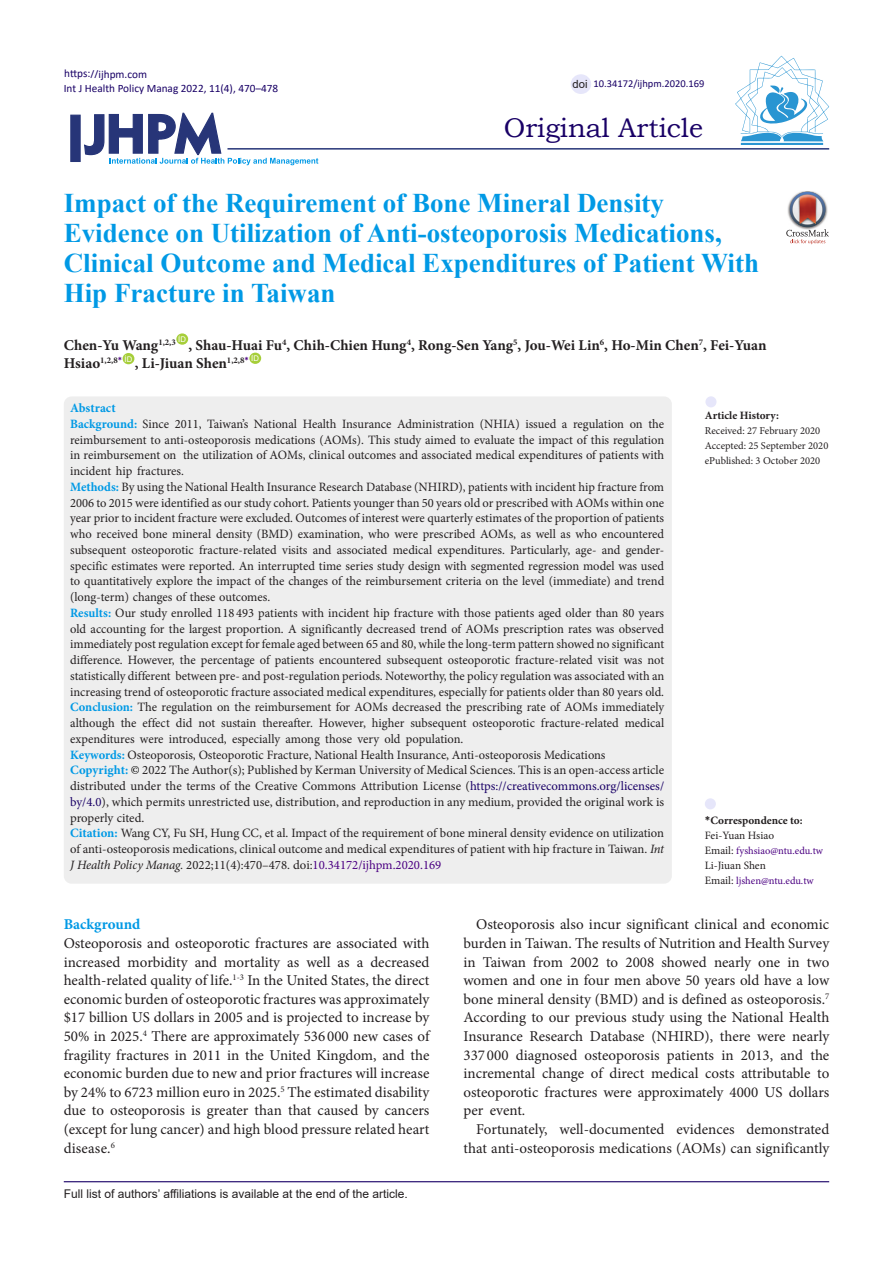
<style>
.page{position:relative;width:893px;height:1263px;background:#fff}
.page>*{position:absolute;margin:0;border:0;box-sizing:border-box;transform-origin:0 0}
.Default{font:700 27px/30px "Times New Roman";color:#0099e5}
.t1{font:27px "Bookman Old Style";color:#190066}
.desc2{font:15px/18.6px "Minion Pro";color:#231f20;text-align:justify}
.Default-2{font:700 15px "Minion Pro";letter-spacing:-.005em;color:#231f20}
.heading_1{font:700 15px "Minion Pro";color:#0099e5}
.Default-3{font:12.75px/15.8px "Minion Pro";color:#231f20;text-align:justify}
.Default-4{font:700 12.75px "Minion Pro";color:#0099e5}
.t2{font:12px "Arial";color:#231f20}
.t3{font:11.25px "Calibri";color:#190066}
.t4{font:700 11.25px "Minion Pro";color:#231f20}
.t5{font:11.25px "Minion Pro";letter-spacing:-.005em;color:#231f20}
.t6{font:11.25px "Arial";color:#231f20}
.t7{font:10.5px "Minion Pro";color:#231f20}
.t8{font:10.5px "Minion Pro";color:#4b0082}
.t9{font:10.5px "Calibri";color:#190066}
.t10{font:7.8px "Arial";color:#fff}
.s1{font-weight:700;color:#0099e5}
.s2{color:#000}
.s3{color:#190066}
.s4{font-style:italic}
.s5{color:#4b0082}
.s6{font-family:"Calibri"}
.s7{font-size:11.25px;color:#231f20}
</style>
<div class="page">
<svg style="left:84px;top:112px;width:234px;height:53px"></svg>
<div style="left:70px;top:115px;width:11px;height:47px;background:#273578;border:1px solid #273578"></div>
<div style="left:176px;top:333px;width:12px;height:12px;background:#a6ce39;border-radius:50%"></div>
<div style="left:123px;top:353px;width:11px;height:11px;background:#a6ce39;border-radius:50%"></div>
<div style="left:249px;top:353px;width:12px;height:11px;background:#a6ce39;border-radius:50%"></div>
<hr style="left:227px;top:148px;width:602px;height:2px;background:#273578">
<div style="left:64px;top:396px;width:608px;height:488px;background:#eee;border-radius:8px"></div>
<div style="left:705px;top:798px;width:11px;height:11px;background:#e6e6fa;border-radius:50%"></div>
<div style="left:705px;top:396px;width:11px;height:11px;background:#e6e6fa;border-radius:50%"></div>
<hr style="left:64px;top:1181px;width:765px;height:1px;background:#190066">
<hr style="left:741px;top:143px;width:82px;height:2px;background:#2995d2">
<svg style="left:735px;top:56px;width:94px;height:85px"></svg>
<div style="left:571px;top:74px;width:20px;height:20px;background:#e6e6fa;border-radius:50%"></div>
<img style="left:801px;top:191px;width:13px;height:1px">
<svg style="left:786px;top:192px;width:43px;height:52px"></svg>
<p class="t3" style="left:64px;top:66px;width:84px">https://ijhpm.com</p>
<p class="t3" style="left:64px;top:81px;width:216px">Int J Health Policy Manag 2022, 11(4), 470–478</p>
<p class="t6" style="left:573px;top:76px;width:17px">doi</p>
<p class="t9" style="left:593px;top:76px;width:112px">10.34172/ijhpm.2020.169</p>
<p class="t1" style="left:504px;top:110px;width:201px">Original Article</p>
<p class="Default" style="left:64px;top:188px;width:697px">Impact of the Requirement of Bone Mineral Density Evidence on Utilization of Anti-osteoporosis Medications, Clinical Outcome and Medical Expenditures of Patient With Hip Fracture in Taiwan</p>
<p class="Default-2" style="left:64px;top:335px;width:114px">Chen-Yu Wang<sup>1,2,3</sup></p>
<p class="t10" style="left:178px;top:334px;width:9px">ID</p>
<p class="Default-2" style="left:189px;top:335px;width:579px">, Shau-Huai Fu<sup>4</sup>, Chih-Chien Hung<sup>4</sup>, Rong-Sen Yang<sup>5</sup>, Jou-Wei Lin<sup>6</sup>, Ho-Min Chen<sup>7</sup>, Fei-Yuan</p>
<p class="Default-2" style="left:64px;top:353px;width:60px">Hsiao<sup>1,2,8</sup><sup>*</sup></p>
<p class="t10" style="left:125px;top:354px;width:9px">ID</p>
<p class="Default-2" style="left:135px;top:353px;width:116px">, Li-Jiuan Shen<sup>1,2,8</sup><sup>*</sup></p>
<p class="t10" style="left:251px;top:353px;width:9px">ID</p>
<p class="Default-4" style="left:70px;top:399px;width:47px">Abstract</p>
<p class="Default-3" style="left:70px;top:416px;width:596px"><span class="s1">Background:</span> Since 2011, Taiwan’s National Health Insurance Administration (NHIA) issued a regulation on the reimbursement to anti-osteoporosis medications (AOMs). This study aimed to evaluate the impact of this regulation in reimbursement on the utilization of AOMs, clinical outcomes and associated medical expenditures of patients with incident hip fractures.</p>
<p class="Default-3" style="left:70px;top:479px;width:596px"><span class="s1">Methods:</span> By using the National Health Insurance Research Database (NHIRD), patients with incident hip fracture from 2006 to 2015 were identified as our study cohort. Patients younger than 50 years old or prescribed with AOMs within one year prior to incident fracture were excluded. Outcomes of interest were quarterly estimates of the proportion of patients who received bone mineral density (BMD) examination, who were prescribed AOMs, as well as who encountered subsequent osteoporotic fracture-related visits and associated medical expenditures. Particularly, age- and gender&shy;specific estimates were reported. An interrupted time series study design with segmented regression model was used to quantitatively explore the impact of the changes of the reimbursement criteria on the level (immediate) and trend (long-term) changes of these outcomes.</p>
<p class="Default-3" style="left:70px;top:605px;width:596px"><span class="s1">Results:</span> Our study enrolled 118 493 patients with incident hip fracture with those patients aged older than 80 years old accounting for the largest proportion. A significantly decreased trend of AOMs prescription rates was observed immediately post regulation except for female aged between 65 and 80, while the long-term pattern showed no significant difference. However, the percentage of patients encountered subsequent osteoporotic fracture-related visit was not statistically different between pre- and post-regulation periods. Noteworthy, the policy regulation was associated with an increasing trend of osteoporotic fracture associated medical expenditures, especially for patients older than 80 years old.</p>
<p class="Default-3" style="left:70px;top:699px;width:596px"><span class="s1">Conclusion:</span> The regulation on the reimbursement for AOMs decreased the prescribing rate of AOMs immediately although the effect did not sustain thereafter. However, higher subsequent osteoporotic fracture-related medical expenditures were introduced, especially among those very old population.</p>
<p class="Default-3" style="left:70px;top:747px;width:537px"><span class="s1">Keywords:</span> Osteoporosis, Osteoporotic Fracture, National Health Insurance, Anti-osteoporosis Medications</p>
<p class="Default-3" style="left:70px;top:762px;width:596px"><span class="s1">Copyright:</span> <span class="s2">©</span> 2022 The Author(s); Published by Kerman University of Medical Sciences. This is an open-access article distributed under the terms of the Creative Commons Attribution License (<span class="s3">https://creativecommons.org/licenses/ by/4.0</span>), which permits unrestricted use, distribution, and reproduction in any medium, provided the original work is properly cited.</p>
<p class="Default-3" style="left:70px;top:825px;width:595px"><span class="s1">Citation:</span> Wang CY, Fu SH, Hung CC, et al. Impact of the requirement of bone mineral density evidence on utilization of anti-osteoporosis medications, clinical outcome and medical expenditures of patient with hip fracture in Taiwan. <span class="s4">Int J Health Policy Manag.</span> 2022;11(4):470–478. doi:<span class="s5">10.34172/ijhpm.2020.169</span></p>
<p class="t4" style="left:705px;top:408px;width:76px">Article History:</p>
<p class="t7" style="left:705px;top:424px;width:117px">Received: 27 February 2020</p>
<p class="t7" style="left:705px;top:439px;width:125px">Accepted: 25 September 2020</p>
<p class="t7" style="left:705px;top:454px;width:117px">ePublished: 3 October 2020</p>
<p class="t4" style="left:705px;top:813px;width:99px"><span class="s6">*</span>Correspondence to:</p>
<p class="t5" style="left:705px;top:828px;width:71px">Fei-Yuan Hsiao</p>
<p class="t8" style="left:705px;top:844px;width:120px"><span class="s7">Email:</span> fyshsiao@ntu.edu.tw</p>
<p class="t5" style="left:705px;top:858px;width:63px">Li-Jiuan Shen</p>
<p class="t8" style="left:705px;top:874px;width:110px"><span class="s7">Email:</span> ljshen@ntu.edu.tw</p>
<p class="heading_1" style="left:64px;top:914px;width:78px">Background</p>
<p class="desc2" style="left:64px;top:934px;width:367px">Osteoporosis and osteoporotic fractures are associated with increased morbidity and mortality as well as a decreased health-related quality of life.<sup>1-3</sup> In the United States, the direct economic burden of osteoporotic fractures was approximately $17 billion US dollars in 2005 and is projected to increase by 50% in 2025.<sup>4</sup> There are approximately 536 000 new cases of fragility fractures in 2011 in the United Kingdom, and the economic burden due to new and prior fractures will increase by 24% to 6723 million euro in 2025.<sup>5</sup> The estimated disability due to osteoporosis is greater than that caused by cancers (except for lung cancer) and high blood pressure related heart disease.<sup>6</sup></p>
<p class="t2" style="left:64px;top:1185px;width:346px">Full list of authors’ affiliations is available at the end of the article.</p>
<p class="desc2" style="left:463px;top:915px;width:367px;text-indent:13px">Osteoporosis also incur significant clinical and economic burden in Taiwan. The results of Nutrition and Health Survey in Taiwan from 2002 to 2008 showed nearly one in two women and one in four men above 50 years old have a low bone mineral density (BMD) and is defined as osteoporosis.<sup>7<br></sup>According to our previous study using the National Health Insurance Research Database (NHIRD), there were nearly 337 000 diagnosed osteoporosis patients in 2013, and the incremental change of direct medical costs attributable to osteoporotic fractures were approximately 4000 US dollars per event.</p>
<p class="desc2" style="left:463px;top:1120px;width:367px;text-align:right">Fortunately, well-documented evidences demonstrated that anti-osteoporosis medications (AOMs) can significantly</p>
</div>
